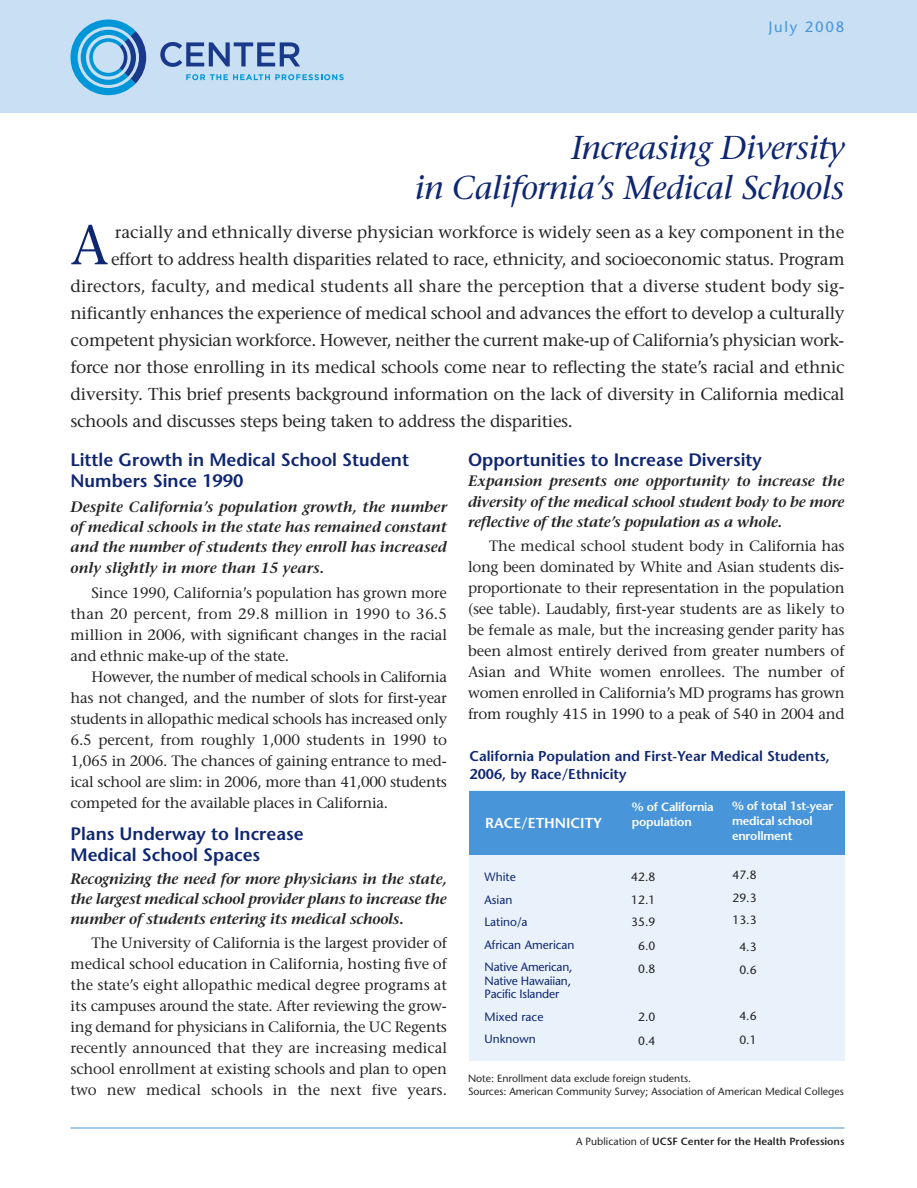
<style>
.page{position:relative;width:917px;height:1188px;background:#fff}
.page>*{position:absolute;margin:0;border:0;box-sizing:border-box;transform-origin:0 0}
.t1{font:55.5px "Stone Serif";color:#0f2671}
.t2{font:italic 33px/39.6px "Stone Serif";letter-spacing:-.01em;color:#0f2671;text-align:right}
.t3{font:600 18px/21px "Stone Sans";color:#0f2671}
.t4{font:17.25px "Stone Serif";letter-spacing:-.02em;color:#272627}
.t5{font:17.25px "Stone Serif";letter-spacing:.005em;color:#272627}
.t6{font:17.25px "Stone Serif";color:#272627}
.t7{font:15px/21px "Stone Serif";letter-spacing:-.02em;color:#272627;text-align:justify}
.t8{font:italic 600 15px/20.2px "Stone Serif";letter-spacing:-.02em;color:#272627;text-align:justify}
.t9{font:15px "Stone Sans";letter-spacing:.115em;color:#4895d9}
.t10{font:600 14.4px "Stone Sans";color:#fff}
.t11{font:600 14.25px/17.2px "Stone Sans";color:#0f2671}
.t12{font:12px/22.5px "Stone Sans";color:#0f2671}
.t13{font:600 12px/15px "Stone Sans";letter-spacing:-.02em;color:#fff}
.t14{font:12px/22.5px "Stone Sans";color:#272627}
.t15{font:10.5px/12.6px "Stone Sans";color:#272627}
.t16{font:600 10.5px "Stone Sans";color:#272627}
.s1{font-weight:400}
</style>
<div class="page">
<div style="left:0;top:0;width:916px;height:112px;background:#c8dff4"></div>
<svg style="left:160px;top:42px;width:140px;height:25px"></svg>
<svg style="left:186px;top:74px;width:158px;height:6px"></svg>
<svg style="left:70px;top:20px;width:76px;height:75px"></svg>
<hr style="left:70px;top:1128px;width:774px;height:1px;background:#4895d9">
<div style="left:470px;top:790px;width:374px;height:271px;background:#e9f2fa"></div>
<div style="left:470px;top:791px;width:374px;height:64px;background:#4895d9"></div>
<p class="t9" style="left:768px;top:21px;width:78px">July 2008</p>
<h2 class="t2" style="left:415px;top:131px;width:431px">Increasing Diversity<br>in California’s Medical Schools</h2>
<h1 class="t1" style="left:71px;top:224px;width:39px">A</h1>
<p class="t6" style="left:115px;top:225px;width:731px">racially and ethnically diverse physician workforce is widely seen as a key component in the</p>
<p class="t4" style="left:111px;top:252px;width:735px">effort to address health disparities related to race, ethnicity, and socioeconomic status. Program</p>
<p class="t5" style="left:71px;top:279px;width:776px">directors, faculty, and medical students all share the perception that a diverse student body sig-</p>
<p class="t4" style="left:71px;top:306px;width:775px">nificantly enhances the experience of medical school and advances the effort to develop a culturally</p>
<p class="t4" style="left:71px;top:333px;width:775px">competent physician workforce. However, neither the current make-up of California’s physician work-</p>
<p class="t4" style="left:71px;top:360px;width:775px">force nor those enrolling in its medical schools come near to reflecting the state’s racial and ethnic</p>
<p class="t4" style="left:71px;top:387px;width:776px">diversity. This brief presents background information on the lack of diversity in California medical</p>
<p class="t4" style="left:71px;top:414px;width:504px">schools and discusses steps being taken to address the disparities.</p>
<p class="t3" style="left:71px;top:451px;width:340px">Little Growth in Medical School Student<br>Numbers Since 1990</p>
<p class="t8" style="left:71px;top:498px;width:378px">Despite California’s population growth, the number of medical schools in the state has remained constant and the number of students they enroll has increased only slightly in more than 15 years.</p>
<p class="t7" style="left:71px;top:584px;width:378px;text-indent:21px">Since 1990, California’s population has grown more than 20 percent, from 29.8 million in 1990 to 36.5 million in 2006, with significant changes in the racial and ethnic make-up of the state.</p>
<p class="t7" style="left:71px;top:668px;width:378px;text-indent:21px">However, the number of medical schools in California has not changed, and the number of slots for first-year students in allopathic medical schools has increased only 6.5 percent, from roughly 1,000 students in 1990 to 1,065 in 2006. The chances of gaining entrance to med&shy;ical school are slim: in 2006, more than 41,000 students competed for the available places in California.</p>
<p class="t3" style="left:71px;top:826px;width:234px;line-height:20.2px">Plans Underway to Increase<br>Medical School Spaces</p>
<p class="t8" style="left:71px;top:870px;width:378px">Recognizing the need for more physicians in the state, the largest medical school provider plans to increase the number of students entering its medical schools.</p>
<p class="t7" style="left:71px;top:934px;width:378px;text-indent:21px">The University of California is the largest provider of medical school education in California, hosting five of the state’s eight allopathic medical degree programs at its campuses around the state. After reviewing the grow&shy;ing demand for physicians in California, the UC Regents recently announced that they are increasing medical school enrollment at existing schools and plan to open two new medical schools in the next five years.</p>
<p class="t3" style="left:468px;top:451px;width:295px">Opportunities to Increase Diversity</p>
<p class="t8" style="left:468px;top:473px;width:378px">Expansion presents one opportunity to increase the diversity of the medical school student body to be more reflective of the state’s population as a whole.</p>
<p class="t7" style="left:468px;top:537px;width:378px;text-indent:21px">The medical school student body in California has long been dominated by White and Asian students dis&shy;proportionate to their representation in the population (see table). Laudably, first-year students are as likely to be female as male, but the increasing gender parity has been almost entirely derived from greater numbers of Asian and White women enrollees. The number of women enrolled in California’s MD programs has grown from roughly 415 in 1990 to a peak of 540 in 2004 and</p>
<p class="t11" style="left:470px;top:749px;width:362px">California Population and First-Year Medical Students,<br>2006, by Race/Ethnicity</p>
<p class="t13" style="left:732px;top:800px;width:103px">% of total 1st-year medical school enrollment</p>
<p class="t14" style="left:732px;top:865px;width:26px;text-align:justify">47.8<br>29.3<br>13.3</p>
<p class="t14" style="left:739px;top:937px;width:19px">4.3<br>0.6</p>
<p class="t14" style="left:739px;top:1006px;width:19px;line-height:24px">4.6<br>0.1</p>
<p class="t13" style="left:632px;top:800px;width:83px">% of California population</p>
<p class="t10" style="left:485px;top:817px;width:119px">RACE/ETHNICITY</p>
<p class="t12" style="left:485px;top:867px;width:92px">White<br>Asian<br>Latino/a<br>African American<br>Native American,</p>
<p class="t12" style="left:485px;top:975px;width:88px;line-height:13.5px">Native Hawaiian,<br>Pacific Islander</p>
<p class="t12" style="left:485px;top:1006px;width:60px">Mixed race<br>Unknown</p>
<p class="t14" style="left:631px;top:867px;width:26px;text-align:justify">42.8<br>12.1<br>35.9</p>
<p class="t14" style="left:638px;top:936px;width:19px">6.0<br>0.8</p>
<p class="t14" style="left:638px;top:1006px;width:19px;line-height:24px">2.0<br>0.4</p>
<p class="t15" style="left:468px;top:1074px;width:377px">Note: Enrollment data exclude foreign students.<br>Sources: American Community Survey; Association of American Medical Colleges</p>
<p class="t16" style="left:576px;top:1137px;width:270px"><span class="s1">A Publication of</span> UCSF Center for the Health Professions</p>
</div>
